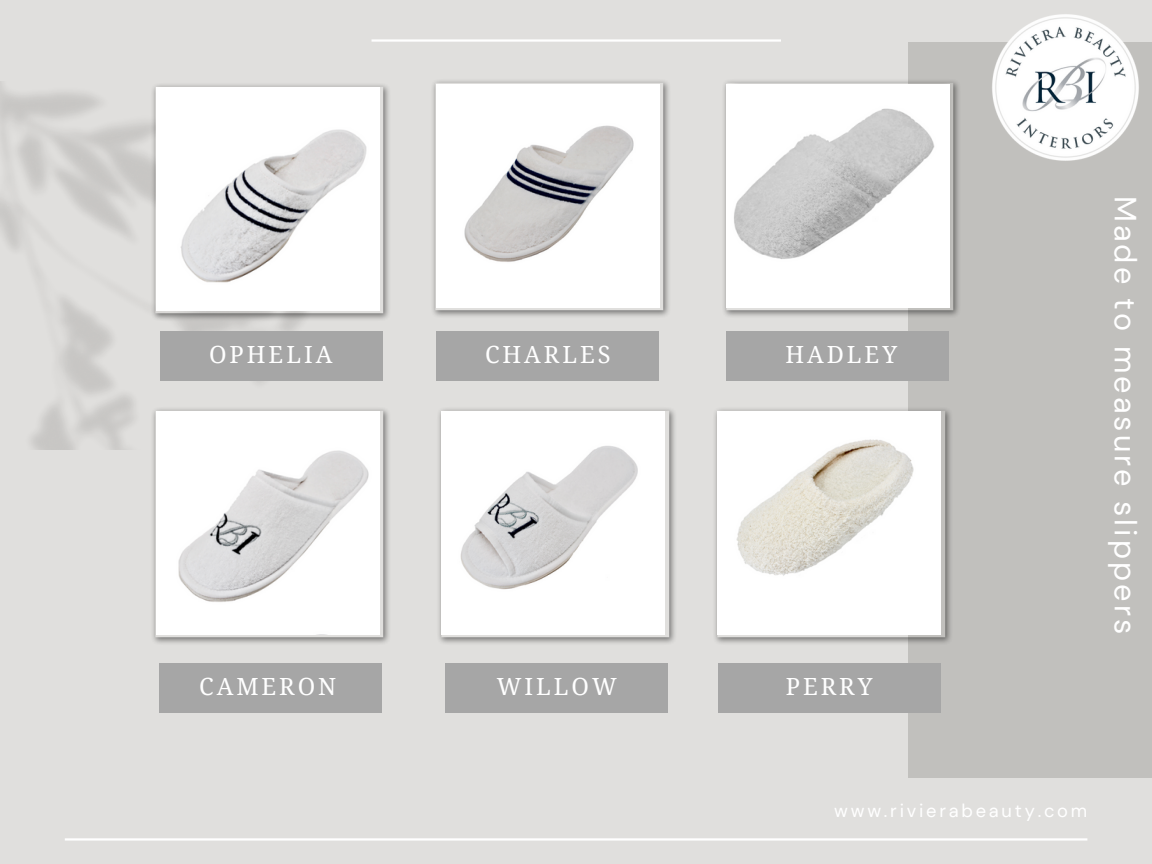
<style>
.page{position:relative;width:1152px;height:864px;background:#e0dfdd}
.page>*{position:absolute;margin:0;border:0;box-sizing:border-box;transform-origin:0 0}
.t1{font:30.6px "DM Sans";letter-spacing:.1em;color:#fff}
.t2{font:23.7px "Noto Serif";letter-spacing:.125em;color:#fff}
.t3{font:18.3px "DM Sans";letter-spacing:.15em;color:#fff}
</style>
<div class="page">
<div style="left:908px;top:42px;width:244px;height:736px;background:#c1c0bd"></div>
<img style="left:992px;top:14px;width:147px;height:147px">
<hr style="left:65px;top:838px;width:1022px;height:3px;background:#fff">
<hr style="left:372px;top:39px;width:409px;height:3px;background:#fff">
<img style="left:151px;top:83px;width:238px;height:239px">
<img style="left:156px;top:88px;width:223px;height:222px">
<div style="left:160px;top:331px;width:223px;height:50px;background:#a6a6a6"></div>
<img style="left:151px;top:407px;width:238px;height:236px">
<img style="left:156px;top:411px;width:223px;height:223px">
<div style="left:159px;top:663px;width:223px;height:50px;background:#a6a6a6"></div>
<img style="left:433px;top:81px;width:236px;height:235px">
<img style="left:436px;top:84px;width:223px;height:223px">
<img style="left:724px;top:81px;width:235px;height:235px">
<img style="left:726px;top:84px;width:223px;height:223px">
<div style="left:436px;top:331px;width:223px;height:50px;background:#a6a6a6"></div>
<div style="left:726px;top:331px;width:223px;height:50px;background:#a6a6a6"></div>
<img style="left:439px;top:409px;width:236px;height:234px">
<img style="left:442px;top:411px;width:223px;height:223px">
<img style="left:715px;top:409px;width:236px;height:234px">
<img style="left:718px;top:411px;width:223px;height:223px">
<div style="left:445px;top:663px;width:223px;height:50px;background:#a6a6a6"></div>
<div style="left:718px;top:663px;width:223px;height:49px;background:#a6a6a6"></div>
<p class="t2" style="left:209px;top:338px;width:125px">OPHELIA</p>
<p class="t2" style="left:485px;top:338px;width:127px">CHARLES</p>
<p class="t2" style="left:199px;top:670px;width:139px">CAMERON</p>
<p class="t2" style="left:497px;top:670px;width:122px">WILLOW</p>
<p class="t2" style="left:785px;top:338px;width:113px">HADLEY</p>
<p class="t2" style="left:786px;top:670px;width:88px">PERRY</p>
<p class="t1" style="left:1145px;top:196px;width:440px;rotate:90deg">Made to measure slippers</p>
<p class="t3" style="left:834px;top:798px;width:254px">www.rivierabeauty.com</p>
</div>
